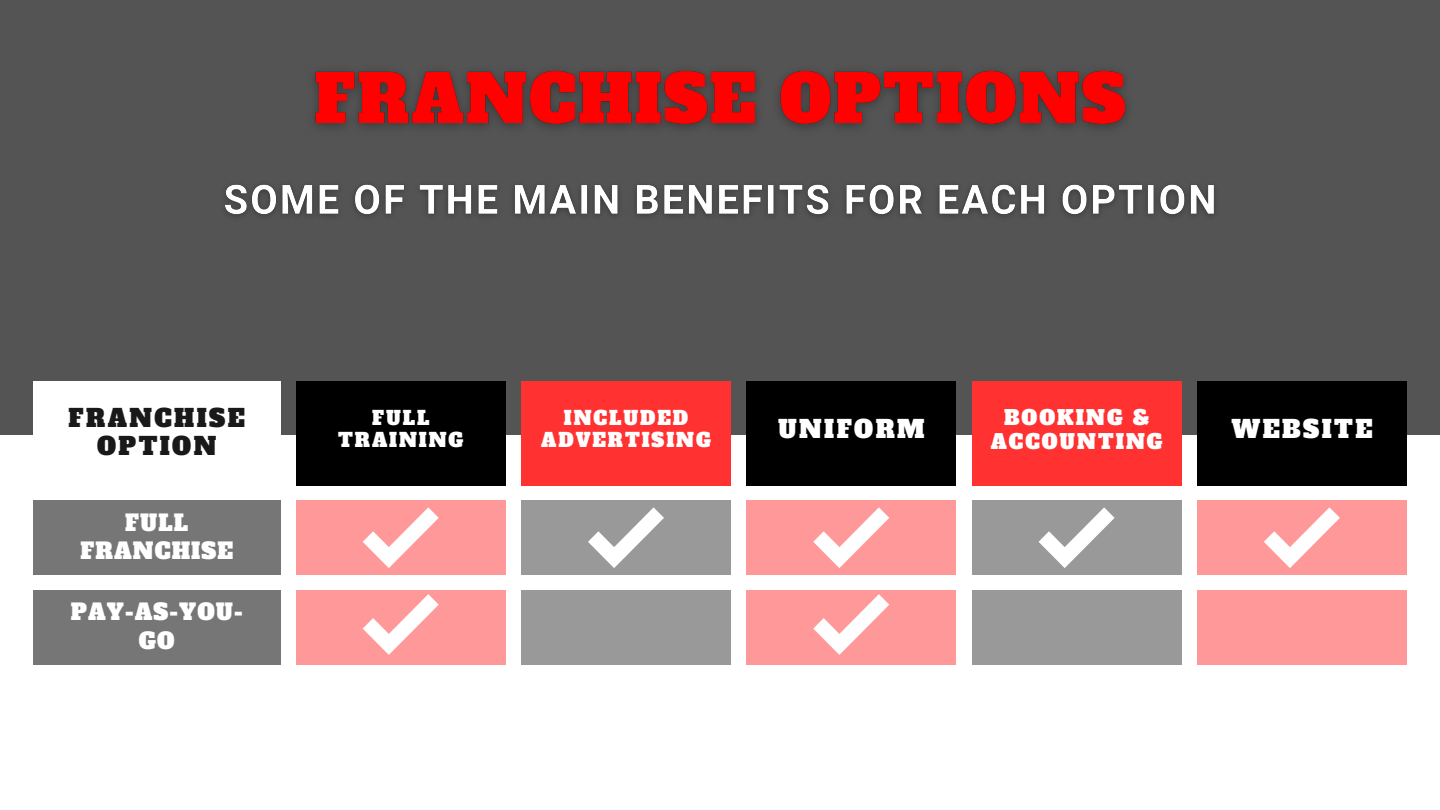
<style>
.page{position:relative;width:1440px;height:810px;background:#fff}
.page>*{position:absolute;margin:0;border:0;box-sizing:border-box;transform-origin:0 0}
.t1{font:24px/28.5px "Alfa Slab One";letter-spacing:.1em;color:#191919;text-align:center}
.t2{font:24px "Alfa Slab One";letter-spacing:.1em;color:#fff}
.t3{font:22px/28.5px "Alfa Slab One";letter-spacing:.05em;color:#fff;text-align:center}
.t4{font:20px/24px "Alfa Slab One";letter-spacing:.1em;color:#fff;text-align:center}
.t5{font:19px/22.5px "Alfa Slab One";letter-spacing:.1em;color:#fff;text-align:center}
</style>
<div class="page">
<div style="left:0;top:0;width:1440px;height:434px;background:#545454"></div>
<img style="left:315px;top:70px;width:811px;height:58px">
<img style="left:225px;top:184px;width:990px;height:32px">
<div style="left:296px;top:381px;width:210px;height:105px;background:#000"></div>
<div style="left:33px;top:500px;width:247px;height:75px;background:#767676"></div>
<div style="left:33px;top:590px;width:247px;height:75px;background:#767676"></div>
<div style="left:296px;top:500px;width:210px;height:75px;background:#f99"></div>
<div style="left:746px;top:500px;width:210px;height:75px;background:#f99"></div>
<div style="left:521px;top:500px;width:210px;height:75px;background:#999"></div>
<div style="left:972px;top:500px;width:210px;height:75px;background:#999"></div>
<div style="left:1197px;top:500px;width:210px;height:75px;background:#f99"></div>
<div style="left:296px;top:590px;width:210px;height:75px;background:#f99"></div>
<div style="left:746px;top:590px;width:210px;height:75px;background:#f99"></div>
<div style="left:521px;top:590px;width:210px;height:75px;background:#999"></div>
<div style="left:972px;top:590px;width:210px;height:75px;background:#999"></div>
<div style="left:1197px;top:590px;width:210px;height:75px;background:#f99"></div>
<div style="left:33px;top:381px;width:247px;height:105px;background:#fff"></div>
<div style="left:521px;top:381px;width:210px;height:105px;background:#ff3131"></div>
<div style="left:746px;top:381px;width:210px;height:105px;background:#000"></div>
<div style="left:972px;top:381px;width:210px;height:105px;background:#ff3131"></div>
<div style="left:1197px;top:381px;width:210px;height:105px;background:#000"></div>
<svg style="left:363px;top:507px;width:76px;height:61px"></svg>
<svg style="left:588px;top:507px;width:76px;height:61px"></svg>
<svg style="left:363px;top:594px;width:76px;height:61px"></svg>
<svg style="left:813px;top:507px;width:76px;height:61px"></svg>
<svg style="left:813px;top:594px;width:76px;height:61px"></svg>
<svg style="left:1039px;top:507px;width:76px;height:61px"></svg>
<svg style="left:1264px;top:507px;width:76px;height:61px"></svg>
<p class="t1" style="left:69px;top:404px;width:178px">FRANCHISE<br>OPTION</p>
<p class="t3" style="left:80px;top:509px;width:154px">FULL<br>FRANCHISE</p>
<p class="t3" style="left:71px;top:599px;width:173px">PAY-AS-YOU-<br>GO</p>
<p class="t5" style="left:338px;top:407px;width:127px">FULL<br>TRAINING</p>
<p class="t5" style="left:541px;top:407px;width:171px">INCLUDED<br>ADVERTISING</p>
<p class="t2" style="left:778px;top:414px;width:148px">UNIFORM</p>
<p class="t4" style="left:991px;top:406px;width:173px">BOOKING &amp;<br>ACCOUNTING</p>
<p class="t2" style="left:1231px;top:414px;width:143px">WEBSITE</p>
</div>
